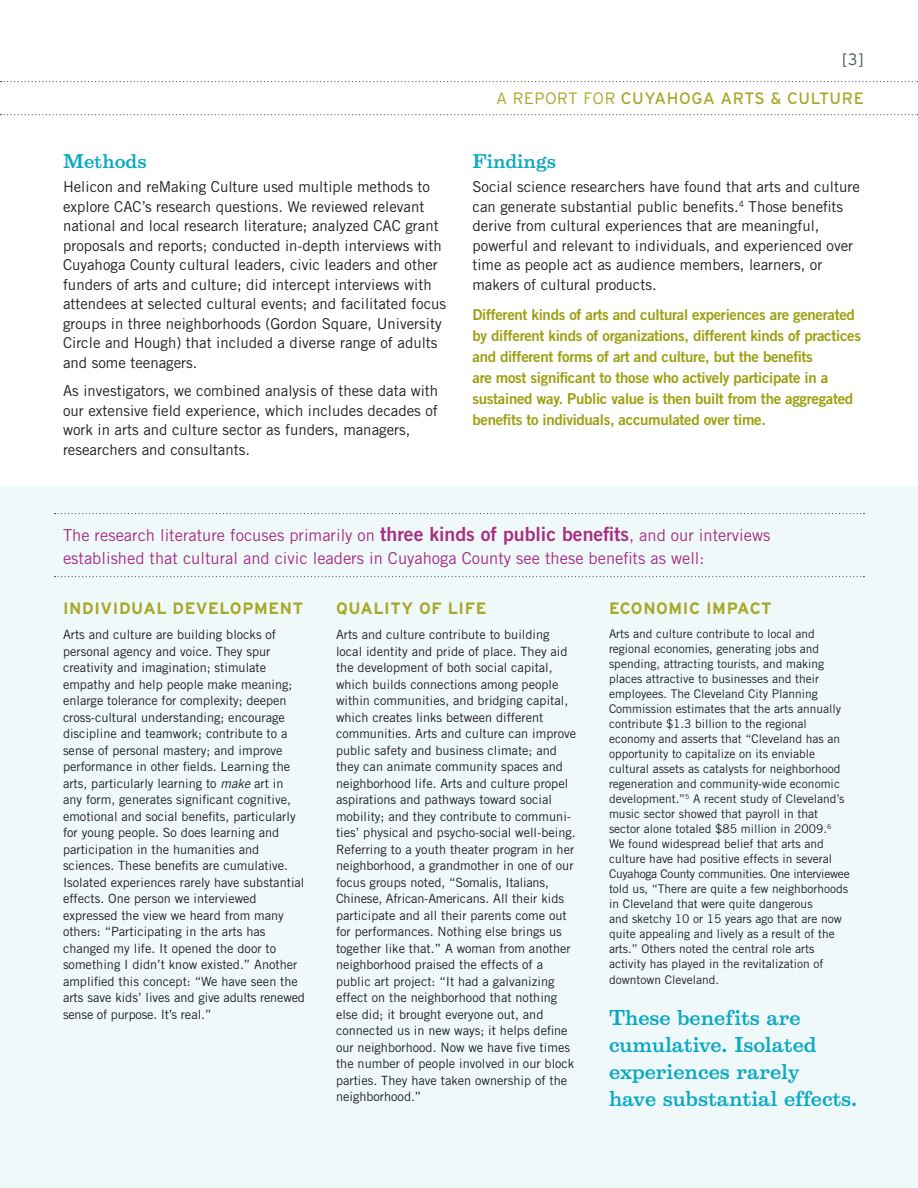
<style>
.page{position:relative;width:918px;height:1188px;background:#fff}
.page>*{position:absolute;margin:0;border:0;box-sizing:border-box;transform-origin:0 0}
.call_out_1{font:500 19.5px/27px "Belizio";color:#0ca9c4}
.header1{font:500 18px "Belizio";color:#0ca9c4}
.t1{font:16.5px/22.5px "Trade Gothic";color:#a73084}
.t2{font:700 16.5px "Interstate";letter-spacing:.035em;color:#a6a929}
.t3{font:16.5px "Interstate";letter-spacing:.035em;color:#a6a929}
.t4{font:300 16.5px "Interstate";color:#4b5858}
.t5{font:15px/19.5px "Trade Gothic";color:#231f20}
.t6{font:15px/21px "Trade Gothic Bold Two";letter-spacing:-.02em;color:#9ca00f}
.t7{font:12.75px/16.5px "Trade Gothic";color:#231f20}
.t8{font:12px/15px "Trade Gothic";color:#231f20}
.s1{font-weight:300}
.s2{font-family:"Trade Gothic Bold Two";font-size:19.5px}
.s3{font-style:italic}
</style>
<div class="page">
<svg style="left:1px;top:81px;width:917px;height:1px"></svg>
<svg style="left:1px;top:114px;width:917px;height:1px"></svg>
<div style="left:0;top:486px;width:918px;height:702px;background:#eff9f9"></div>
<svg style="left:55px;top:513px;width:809px;height:1px"></svg>
<svg style="left:55px;top:576px;width:809px;height:1px"></svg>
<p class="t4" style="left:842px;top:50px;width:24px">[3]</p>
<p class="header1" style="left:63px;top:150px;width:85px">Methods</p>
<p class="t5" style="left:63px;top:177px;width:385px">Helicon and reMaking Culture used multiple methods to explore CAC’s research questions. We reviewed relevant national and local research literature; analyzed CAC grant proposals and reports; conducted in-depth interviews with Cuyahoga County cultural leaders, civic leaders and other funders of arts and culture; did intercept interviews with attendees at selected cultural events; and facilitated focus groups in three neighborhoods (Gordon Square, University Circle and Hough) that included a diverse range of adults and some teenagers.</p>
<p class="t5" style="left:63px;top:381px;width:377px">As investigators, we combined analysis of these data with our extensive field experience, which includes decades of work in arts and culture sector as funders, managers, researchers and consultants.</p>
<p class="t3" style="left:496px;top:88px;width:369px"><span class="s1">A REPORT FOR</span> CUYAHOGA ARTS &amp; CULTURE</p>
<p class="header1" style="left:472px;top:150px;width:85px">Findings</p>
<p class="t5" style="left:472px;top:177px;width:389px">Social science researchers have found that arts and culture can generate substantial public benefits.<sup>4</sup> Those benefits derive from cultural experiences that are meaningful, powerful and relevant to individuals, and experienced over time as people act as audience members, learners, or makers of cultural products.</p>
<p class="t6" style="left:472px;top:304px;width:390px">Different kinds of arts and cultural experiences are generated by different kinds of organizations, different kinds of practices and different forms of art and culture, but the benefits<br>are most significant to those who actively participate in a sustained way. Public value is then built from the aggregated benefits to individuals, accumulated over time.</p>
<p class="t1" style="left:63px;top:524px;width:709px">The research literature focuses primarily on <span class="s2">three kinds of public benefits</span>, and our interviews established that cultural and civic leaders in Cuyahoga County see these benefits as well:</p>
<p class="t2" style="left:63px;top:599px;width:242px">INDIVIDUAL DEVELOPMENT</p>
<p class="t7" style="left:63px;top:626px;width:243px">Arts and culture are building blocks of personal agency and voice. They spur creativity and imagination; stimulate empathy and help people make meaning; enlarge tolerance for complexity; deepen cross-cultural understanding; encourage discipline and teamwork; contribute to a sense of personal mastery; and improve performance in other fields. Learning the arts, particularly learning to <span class="s3">make</span> art in any form, generates significant cognitive, emotional and social benefits, particularly for young people. So does learning and participation in the humanities and sciences. These benefits are cumulative.<br>Isolated experiences rarely have substantial effects. One person we interviewed expressed the view we heard from many others: “Participating in the arts has changed my life. It opened the door to something I didn’t know existed.” Another amplified this concept: “We have seen the arts save kids’ lives and give adults renewed sense of purpose. It’s real.”</p>
<p class="t2" style="left:336px;top:599px;width:152px">QUALITY OF LIFE</p>
<p class="t7" style="left:336px;top:626px;width:242px">Arts and culture contribute to building local identity and pride of place. They aid the development of both social capital, which builds connections among people within communities, and bridging capital, which creates links between different communities. Arts and culture can improve public safety and business climate; and they can animate community spaces and neighborhood life. Arts and culture propel aspirations and pathways toward social mobility; and they contribute to communi&shy;ties’ physical and psycho-social well-being.<br>Referring to a youth theater program in her neighborhood, a grandmother in one of our focus groups noted, “Somalis, Italians, Chinese, African-Americans. All their kids participate and all their parents come out for performances. Nothing else brings us together like that.” A woman from another neighborhood praised the effects of a public art project: “It had a galvanizing effect on the neighborhood that nothing else did; it brought everyone out, and connected us in new ways; it helps define our neighborhood. Now we have five times the number of people involved in our block parties. They have taken ownership of the neighborhood.”</p>
<p class="t2" style="left:609px;top:599px;width:164px">ECONOMIC IMPACT</p>
<p class="t8" style="left:609px;top:626px;width:242px">Arts and culture contribute to local and regional economies, generating jobs and spending, attracting tourists, and making places attractive to businesses and their employees. The Cleveland City Planning Commission estimates that the arts annually contribute $1.3 billion to the regional economy and asserts that “Cleveland has an opportunity to capitalize on its enviable cultural assets as catalysts for neighborhood regeneration and community-wide economic development.”<sup>5</sup> A recent study of Cleveland’s music sector showed that payroll in that sector alone totaled $85 million in 2009.<sup>6<br></sup>We found widespread belief that arts and culture have had positive effects in several Cuyahoga County communities. One interviewee told us, “There are quite a few neighborhoods in Cleveland that were quite dangerous<br>and sketchy 10 or 15 years ago that are now quite appealing and lively as a result of the arts.” Others noted the central role arts activity has played in the revitalization of</p>
<p class="t8" style="left:609px;top:972px;width:112px">downtown Cleveland.</p>
<p class="call_out_1" style="left:609px;top:1004px;width:250px">These benefits are cumulative. Isolated experiences rarely<br>have substantial effects.</p>
</div>
